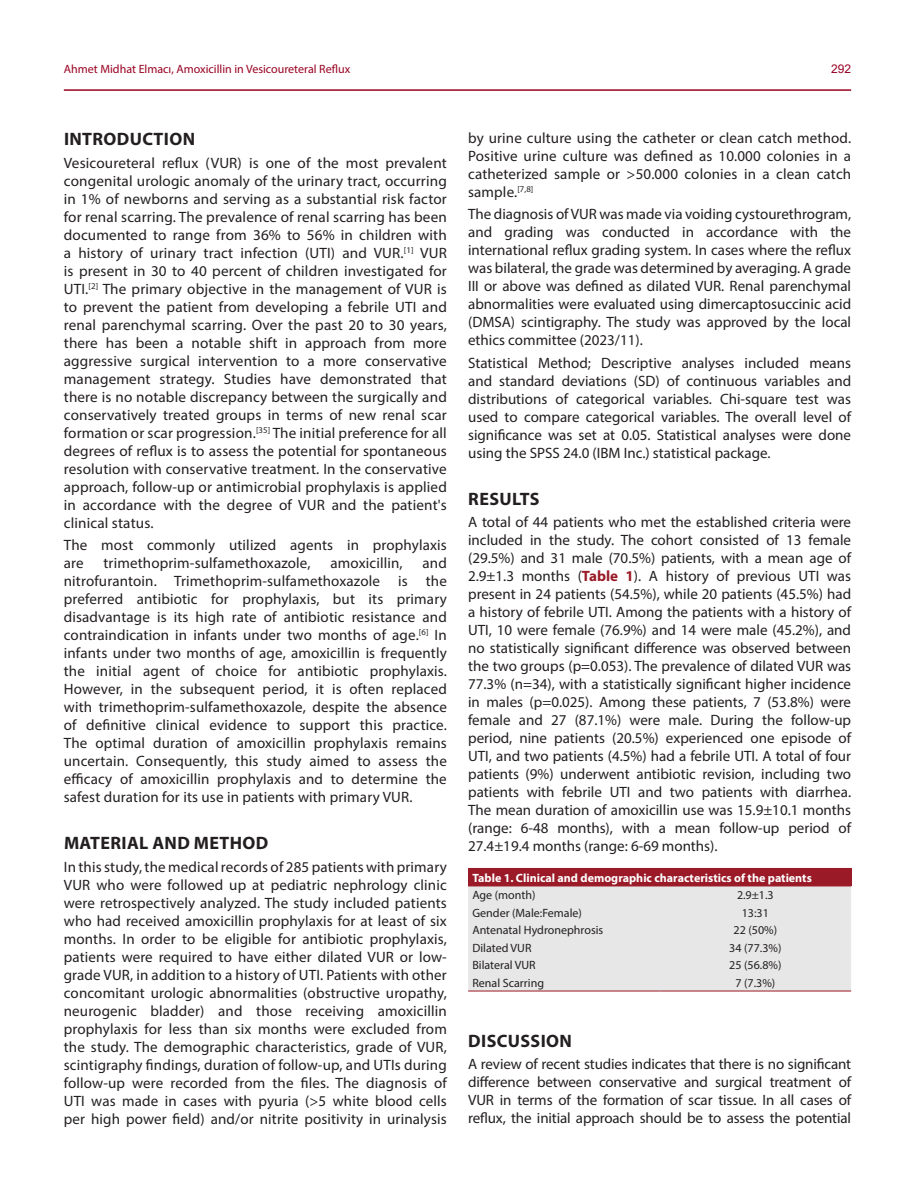
<style>
.page{position:relative;width:915px;height:1191px;background:#fff}
.page>*{position:absolute;margin:0;border:0;box-sizing:border-box;transform-origin:0 0}
.Metin_Başlıkları{font:700 18px "Myriad Pro";letter-spacing:.02em;color:#231f20}
.Ana_Metin{font:15px/18px "Myriad Pro";letter-spacing:.01em;color:#231f20;text-align:justify}
.TABLO{font:12px "Myriad Pro";color:#231f20}
.Tablo_B{font:700 12px "Myriad Pro";color:#fff}
.t1{font:12px "Myriad Pro";color:#990323}
.t2{font:12px "Arial";color:#990323}
.s1{font-weight:700;color:#9a1a27}
</style>
<div class="page">
<hr style="left:64px;top:89px;width:786px;height:2px;background:#990323">
<div style="left:468px;top:868px;width:382px;height:18px;background:#9a1a27"></div>
<div style="left:468px;top:886px;width:382px;height:104px;background:#e7e7e8"></div>
<hr style="left:468px;top:990px;width:191px;height:1px;background:#9a1a27">
<hr style="left:659px;top:990px;width:191px;height:1px;background:#9a1a27">
<p class="t1" style="left:64px;top:61px;width:288px">Ahmet Midhat Elmacı, Amoxicillin in Vesicoureteral Reflux</p>
<p class="t2" style="left:830px;top:60px;width:22px">292</p>
<p class="Metin_Başlıkları" style="left:64px;top:128px;width:132px">INTRODUCTION</p>
<p class="Ana_Metin" style="left:64px;top:153px;width:384px">Vesicoureteral reflux (VUR) is one of the most prevalent congenital urologic anomaly of the urinary tract, occurring in 1% of newborns and serving as a substantial risk factor for renal scarring. The prevalence of renal scarring has been documented to range from 36% to 56% in children with a history of urinary tract infection (UTI) and VUR.<sup>[1]</sup> VUR is present in 30 to 40 percent of children investigated for UTI.<sup>[2]</sup> The primary objective in the management of VUR is to prevent the patient from developing a febrile UTI and renal parenchymal scarring. Over the past 20 to 30 years, there has been a notable shift in approach from more aggressive surgical intervention to a more conservative management strategy. Studies have demonstrated that there is no notable discrepancy between the surgically and conservatively treated groups in terms of new renal scar formation or scar progression.<sup>[35]</sup> The initial preference for all degrees of reflux is to assess the potential for spontaneous resolution with conservative treatment. In the conservative approach, follow-up or antimicrobial prophylaxis is applied in accordance with the degree of VUR and the patient's clinical status.</p>
<p class="Ana_Metin" style="left:64px;top:536px;width:384px">The most commonly utilized agents in prophylaxis are</p>
<p class="Ana_Metin" style="left:103px;top:554px;width:208px">trimethoprim-sulfamethoxazole,</p>
<p class="Ana_Metin" style="left:330px;top:554px;width:74px">amoxicillin,</p>
<p class="Ana_Metin" style="left:64px;top:554px;width:384px;text-indent:358px">and nitrofurantoin. Trimethoprim-sulfamethoxazole is the preferred antibiotic for prophylaxis, but its primary disadvantage is its high rate of antibiotic resistance and contraindication in infants under two months of age.<sup>[6]</sup> In infants under two months of age, amoxicillin is frequently the initial agent of choice for antibiotic prophylaxis.<br>However, in the subsequent period, it is often replaced with trimethoprim-sulfamethoxazole, despite the absence of definitive clinical evidence to support this practice.<br>The optimal duration of amoxicillin prophylaxis remains uncertain. Consequently, this study aimed to assess the efficacy of amoxicillin prophylaxis and to determine the safest duration for its use in patients with primary VUR.</p>
<p class="Metin_Başlıkları" style="left:64px;top:831px;width:206px">MATERIAL AND METHOD</p>
<p class="Ana_Metin" style="left:64px;top:857px;width:384px">In this study, the medical records of 285 patients with primary VUR who were followed up at pediatric nephrology clinic were retrospectively analyzed. The study included patients who had received amoxicillin prophylaxis for at least of six months. In order to be eligible for antibiotic prophylaxis, patients were required to have either dilated VUR or low&shy;grade VUR, in addition to a history of UTI. Patients with other concomitant urologic abnormalities (obstructive uropathy, neurogenic bladder) and those receiving amoxicillin prophylaxis for less than six months were excluded from the study. The demographic characteristics, grade of VUR, scintigraphy findings, duration of follow-up, and UTIs during follow-up were recorded from the files. The diagnosis of UTI was made in cases with pyuria (&gt;5 white blood cells per high power field) and/or nitrite positivity in urinalysis</p>
<p class="Ana_Metin" style="left:468px;top:129px;width:384px">by urine culture using the catheter or clean catch method.<br>Positive urine culture was defined as 10.000 colonies in a catheterized sample or &gt;50.000 colonies in a clean catch sample.<sup>[7,8]</sup></p>
<p class="Ana_Metin" style="left:468px;top:205px;width:384px">The diagnosis of VUR was made via voiding cystourethrogram, and grading was conducted in accordance with the international reflux grading system. In cases where the reflux was bilateral, the grade was determined by averaging. A grade III or above was defined as dilated VUR. Renal parenchymal abnormalities were evaluated using dimercaptosuccinic acid (DMSA) scintigraphy. The study was approved by the local ethics committee (2023/11).</p>
<p class="Ana_Metin" style="left:468px;top:353px;width:384px">Statistical Method; Descriptive analyses included means and standard deviations (SD) of continuous variables and distributions of categorical variables. Chi-square test was used to compare categorical variables. The overall level of significance was set at 0.05. Statistical analyses were done using the SPSS 24.0 (IBM Inc.) statistical package.</p>
<p class="Metin_Başlıkları" style="left:468px;top:487px;width:73px">RESULTS</p>
<p class="Ana_Metin" style="left:468px;top:513px;width:384px">A total of 44 patients who met the established criteria were included in the study. The cohort consisted of 13 female (29.5%) and 31 male (70.5%) patients, with a mean age of 2.9±1.3 months (<span class="s1">Table 1</span>). A history of previous UTI was present in 24 patients (54.5%), while 20 patients (45.5%) had a history of febrile UTI. Among the patients with a history of UTI, 10 were female (76.9%) and 14 were male (45.2%), and no statistically significant difference was observed between the two groups (p=0.053). The prevalence of dilated VUR was 77.3% (n=34), with a statistically significant higher incidence in males (p=0.025). Among these patients, 7 (53.8%) were female and 27 (87.1%) were male. During the follow-up period, nine patients (20.5%) experienced one episode of UTI, and two patients (4.5%) had a febrile UTI. A total of four patients (9%) underwent antibiotic revision, including two patients with febrile UTI and two patients with diarrhea.<br>The mean duration of amoxicillin use was 15.9±10.1 months (range: 6-48 months), with a mean follow-up period of 27.4±19.4 months (range: 6-69 months).</p>
<p class="Tablo_B" style="left:472px;top:870px;width:341px">Table 1. Clinical and demographic characteristics of the patients</p>
<p class="TABLO" style="left:472px;top:887px;width:65px">Age (month)</p>
<p class="TABLO" style="left:736px;top:887px;width:38px">2.9±1.3</p>
<p class="TABLO" style="left:472px;top:905px;width:111px">Gender (Male:Female)</p>
<p class="TABLO" style="left:741px;top:905px;width:29px">13:31</p>
<p class="TABLO" style="left:472px;top:922px;width:132px">Antenatal Hydronephrosis</p>
<p class="TABLO" style="left:733px;top:922px;width:45px">22 (50%)</p>
<p class="TABLO" style="left:472px;top:940px;width:61px">Dilated VUR</p>
<p class="TABLO" style="left:729px;top:940px;width:54px">34 (77.3%)</p>
<p class="TABLO" style="left:472px;top:957px;width:65px">Bilateral VUR</p>
<p class="TABLO" style="left:729px;top:957px;width:54px">25 (56.8%)</p>
<p class="TABLO" style="left:472px;top:975px;width:73px">Renal Scarring</p>
<p class="TABLO" style="left:735px;top:975px;width:41px">7 (7.3%)</p>
<p class="Metin_Başlıkları" style="left:468px;top:1029px;width:105px">DISCUSSION</p>
<p class="Ana_Metin" style="left:468px;top:1054px;width:384px">A review of recent studies indicates that there is no significant difference between conservative and surgical treatment of VUR in terms of the formation of scar tissue. In all cases of reflux, the initial approach should be to assess the potential</p>
</div>
